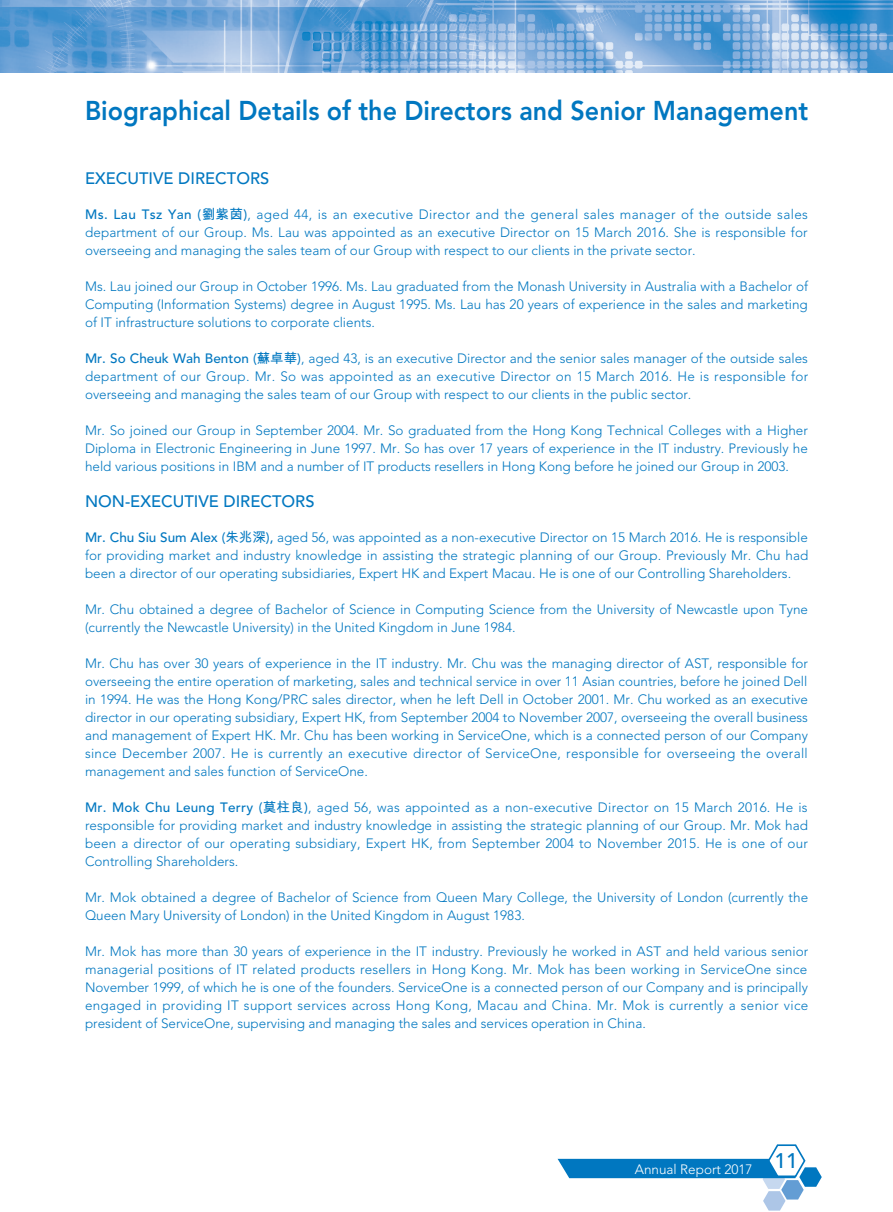
<style>
.page{position:relative;width:893px;height:1212px;background:#fff}
.page>*{position:absolute;margin:0;border:0;box-sizing:border-box;transform-origin:0 0}
.t1{font:800 27px "Avenir LT Std";color:#0077c0;scale:.93 1}
.t2{font:500 21px "Avenir LT Std";color:#0077c0}
._01_H1{font:500 16.5px "Avenir LT Std";color:#0077c0}
._00_txt{font:300 13.5px/18px "Avenir LT Std";color:#0077c0;text-align:justify}
.t3{font:300 13.5px "Avenir LT Std";color:#fff}
.s1{font-weight:500}
.s2{font-family:"M Hei HK";font-weight:700}
</style>
<div class="page">
<img style="left:0;top:0;width:893px;height:72px">
<svg style="left:558px;top:1144px;width:264px;height:66px"></svg>
<p class="t1" style="left:85px;top:95px;width:779px">Biographical Details of the Directors and Senior Management</p>
<p class="_01_H1" style="left:85px;top:169px;width:186px">EXECUTIVE DIRECTORS</p>
<p class="_00_txt" style="left:85px;top:205px;width:724px"><span class="s1">Ms. Lau Tsz Yan (</span><span class="s2">劉紫茵</span><span class="s1">)</span>, aged 44, is an executive Director and the general sales manager of the outside sales department of our Group. Ms. Lau was appointed as an executive Director on 15 March 2016. She is responsible for overseeing and managing the sales team of our Group with respect to our clients in the private sector.</p>
<p class="_00_txt" style="left:85px;top:277px;width:724px">Ms. Lau joined our Group in October 1996. Ms. Lau graduated from the Monash University in Australia with a Bachelor of Computing (Information Systems) degree in August 1995. Ms. Lau has 20 years of experience in the sales and marketing of IT infrastructure solutions to corporate clients.</p>
<p class="_00_txt" style="left:85px;top:349px;width:725px"><span class="s1">Mr. So Cheuk Wah Benton (</span><span class="s2">蘇卓華</span><span class="s1">)</span>, aged 43, is an executive Director and the senior sales manager of the outside sales department of our Group. Mr. So was appointed as an executive Director on 15 March 2016. He is responsible for overseeing and managing the sales team of our Group with respect to our clients in the public sector.</p>
<p class="_00_txt" style="left:85px;top:421px;width:724px">Mr. So joined our Group in September 2004. Mr. So graduated from the Hong Kong Technical Colleges with a Higher Diploma in Electronic Engineering in June 1997. Mr. So has over 17 years of experience in the IT industry. Previously he held various positions in IBM and a number of IT products resellers in Hong Kong before he joined our Group in 2003.</p>
<p class="_01_H1" style="left:85px;top:492px;width:231px">NON-EXECUTIVE DIRECTORS</p>
<p class="_00_txt" style="left:85px;top:528px;width:725px"><span class="s1">Mr. Chu Siu Sum Alex (</span><span class="s2">朱兆深</span><span class="s1">),</span> aged 56, was appointed as a non-executive Director on 15 March 2016. He is responsible for providing market and industry knowledge in assisting the strategic planning of our Group. Previously Mr. Chu had been a director of our operating subsidiaries, Expert HK and Expert Macau. He is one of our Controlling Shareholders.</p>
<p class="_00_txt" style="left:85px;top:600px;width:725px">Mr. Chu obtained a degree of Bachelor of Science in Computing Science from the University of Newcastle upon Tyne (currently the Newcastle University) in the United Kingdom in June 1984.</p>
<p class="_00_txt" style="left:85px;top:654px;width:724px">Mr. Chu has over 30 years of experience in the IT industry. Mr. Chu was the managing director of AST, responsible for overseeing the entire operation of marketing, sales and technical service in over 11 Asian countries, before he joined Dell in 1994. He was the Hong Kong/PRC sales director, when he left Dell in October 2001. Mr. Chu worked as an executive director in our operating subsidiary, Expert HK, from September 2004 to November 2007, overseeing the overall business and management of Expert HK. Mr. Chu has been working in ServiceOne, which is a connected person of our Company since December 2007. He is currently an executive director of ServiceOne, responsible for overseeing the overall management and sales function of ServiceOne.</p>
<p class="_00_txt" style="left:85px;top:798px;width:724px"><span class="s1">Mr. Mok Chu Leung Terry (</span><span class="s2">莫柱良</span><span class="s1">)</span>, aged 56, was appointed as a non-executive Director on 15 March 2016. He is responsible for providing market and industry knowledge in assisting the strategic planning of our Group. Mr. Mok had been a director of our operating subsidiary, Expert HK, from September 2004 to November 2015. He is one of our Controlling Shareholders.</p>
<p class="_00_txt" style="left:85px;top:888px;width:725px">Mr. Mok obtained a degree of Bachelor of Science from Queen Mary College, the University of London (currently the<br>Queen Mary University of London) in the United Kingdom in August 1983.</p>
<p class="_00_txt" style="left:85px;top:942px;width:725px">Mr. Mok has more than 30 years of experience in the IT industry. Previously he worked in AST and held various senior managerial positions of IT related products resellers in Hong Kong. Mr. Mok has been working in ServiceOne since November 1999, of which he is one of the founders. ServiceOne is a connected person of our Company and is principally engaged in providing IT support services across Hong Kong, Macau and China. Mr. Mok is currently a senior vice president of ServiceOne, supervising and managing the sales and services operation in China.</p>
<p class="t3" style="left:635px;top:1161px;width:119px">Annual Report 2017</p>
<p class="t2" style="left:774px;top:1148px;width:25px">11</p>
</div>
